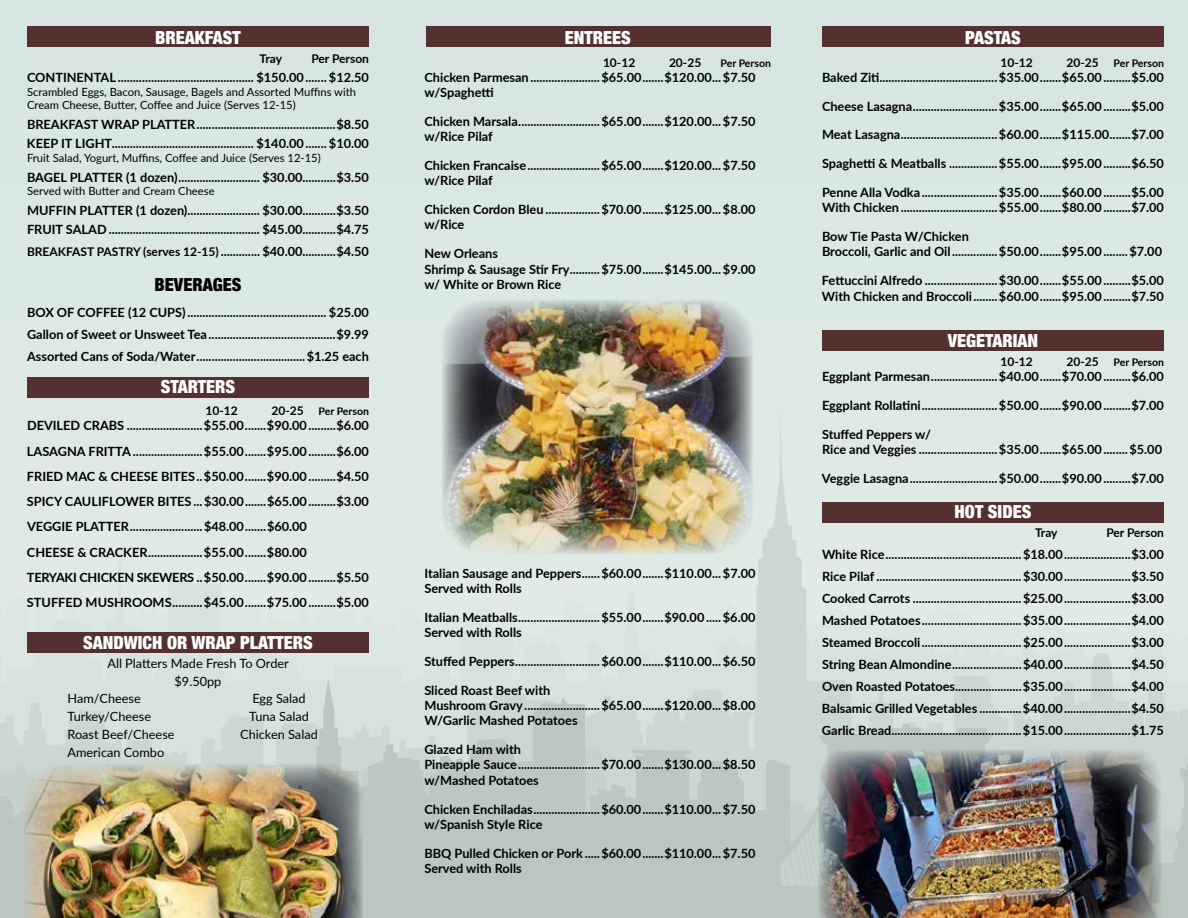
<style>
.page{position:relative;width:1188px;height:918px;background:#fff}
.page>*{position:absolute;margin:0;border:0;box-sizing:border-box;transform-origin:0 0}
.t1{font:900 condensed 18px "Helvetica Neue";color:#fff}
.t2{font:900 condensed 18px "Helvetica Neue";color:#000}
.t3{font:700 12.75px/15.3px "Lato";color:#000}
.t4{font:12.75px "Lato";color:#000}
.t5{font:700 12px "Lato";color:#000}
.t6{font:11.25px/13.5px "Lato";color:#000}
.t7{font:700 10.5px "Lato";color:#000}
.s1{font-size:12px}
</style>
<div class="page">
<div style="left:0;top:0;width:1188px;height:748px;background:#dae8e4"></div>
<svg style="left:0;top:553px;width:1188px;height:365px"></svg>
<div style="left:27px;top:27px;width:342px;height:20px;background:#54312f"></div>
<div style="left:426px;top:27px;width:345px;height:20px;background:#54312f"></div>
<div style="left:822px;top:330px;width:342px;height:21px;background:#54312f"></div>
<div style="left:822px;top:502px;width:342px;height:21px;background:#54312f"></div>
<div style="left:822px;top:27px;width:342px;height:20px;background:#54312f"></div>
<div style="left:27px;top:377px;width:342px;height:21px;background:#54312f"></div>
<div style="left:27px;top:632px;width:342px;height:20px;background:#54312f"></div>
<img style="left:818px;top:749px;width:344px;height:169px">
<img style="left:23px;top:764px;width:340px;height:154px">
<img style="left:442px;top:300px;width:312px;height:254px">
<h1 class="t1" style="left:155px;top:23px;width:87px">BREAKFAST</h1>
<p class="t5" style="left:260px;top:50px;width:24px">Tray</p>
<p class="t5" style="left:311px;top:50px;width:59px">Per Person</p>
<p class="t3" style="left:27px;top:69px;width:343px">CONTINENTAL ............................................. $150.00....... $12.50</p>
<p class="t6" style="left:27px;top:84px;width:331px">Scrambled Eggs, Bacon, Sausage, Bagels and Assorted Muffins with<br>Cream Cheese, Butter, Coffee and Juice (Serves 12-15)</p>
<p class="t3" style="left:27px;top:115px;width:343px;line-height:18.8px">BREAKFAST WRAP PLATTER..............................................$8.50<br>KEEP IT LIGHT............................................... $140.00....... $10.00</p>
<p class="t6" style="left:27px;top:150px;width:295px">Fruit Salad, Yogurt, Muffins, Coffee and Juice (Serves 12-15)</p>
<p class="t3" style="left:27px;top:169px;width:344px">BAGEL PLATTER (1 dozen)........................... $30.00...........$3.50</p>
<p class="t6" style="left:27px;top:184px;width:189px">Served with Butter and Cream Cheese</p>
<p class="t3" style="left:27px;top:201px;width:344px;line-height:18.8px">MUFFIN PLATTER (1 dozen)........................ $30.00...........$3.50<br>FRUIT SALAD .................................................. $45.00...........$4.75</p>
<p class="t3" style="left:27px;top:243px;width:343px"><span class="s1">BREAKFAST PASTRY (serves 12-15)</span> ............. $40.00...........$4.50</p>
<h1 class="t2" style="left:155px;top:270px;width:88px">BEVERAGES</h1>
<p class="t3" style="left:27px;top:301px;width:343px;line-height:22px;text-align:justify">BOX OF COFFEE (12 CUPS) .............................................. $25.00<br>Gallon of Sweet or Unsweet Tea ..........................................$9.99<br>Assorted Cans of Soda/Water....................................$1.25 each</p>
<h1 class="t1" style="left:161px;top:372px;width:76px">STARTERS</h1>
<p class="t5" style="left:206px;top:402px;width:34px">10-12</p>
<p class="t7" style="left:272px;top:403px;width:99px"><span class="s1">20-25</span> Per Person</p>
<p class="t3" style="left:27px;top:412px;width:344px;line-height:25.3px">DEVILED CRABS .........................$55.00.......$90.00.........$6.00<br>LASAGNA FRITTA .......................$55.00.......$95.00.........$6.00<br>FRIED MAC &amp; CHEESE BITES..$50.00.......$90.00.........$4.50<br>SPICY CAULIFLOWER BITES ...$30.00.......$65.00.........$3.00<br>VEGGIE PLATTER........................$48.00.......$60.00<br>CHEESE &amp; CRACKER..................$55.00.......$80.00<br>TERYAKI CHICKEN SKEWERS ..$50.00.......$90.00.........$5.50<br>STUFFED MUSHROOMS..........$45.00.......$75.00.........$5.00</p>
<h1 class="t1" style="left:83px;top:628px;width:231px">SANDWICH OR WRAP PLATTERS</h1>
<p class="t4" style="left:107px;top:654px;width:183px">All Platters Made Fresh To Order</p>
<p class="t4" style="left:175px;top:672px;width:48px">$9.50pp</p>
<p class="t4" style="left:68px;top:690px;width:75px">Ham/Cheese</p>
<p class="t4" style="left:252px;top:690px;width:55px">Egg Salad</p>
<p class="t4" style="left:68px;top:707px;width:85px">Turkey/Cheese</p>
<p class="t4" style="left:249px;top:707px;width:61px">Tuna Salad</p>
<p class="t4" style="left:68px;top:725px;width:109px">Roast Beef/Cheese</p>
<p class="t4" style="left:240px;top:725px;width:79px">Chicken Salad</p>
<p class="t4" style="left:68px;top:743px;width:98px">American Combo</p>
<h1 class="t1" style="left:565px;top:23px;width:67px">ENTREES</h1>
<p class="t5" style="left:603px;top:53px;width:34px">10-12</p>
<p class="t5" style="left:669px;top:53px;width:34px">20-25</p>
<p class="t7" style="left:721px;top:55px;width:52px">Per Person</p>
<p class="t3" style="left:424px;top:69px;width:333px">Chicken Parmesan.......................$65.00.......$120.00...$7.50 w/Spaghetti</p>
<p class="t3" style="left:424px;top:113px;width:333px">Chicken Marsala...........................$65.00.......$120.00...$7.50 w/Rice Pilaf</p>
<p class="t3" style="left:424px;top:157px;width:333px">Chicken Francaise........................$65.00.......$120.00...$7.50 w/Rice Pilaf</p>
<p class="t3" style="left:424px;top:201px;width:333px">Chicken Cordon Bleu ..................$70.00.......$125.00...$8.00 w/Rice</p>
<p class="t3" style="left:424px;top:245px;width:333px">New Orleans<br>Shrimp &amp; Sausage Stir Fry..........$75.00.......$145.00...$9.00 w/ White or Brown Rice</p>
<p class="t3" style="left:424px;top:565px;width:333px">Italian Sausage and Peppers......$60.00.......$110.00...$7.00<br>Served with Rolls</p>
<p class="t3" style="left:424px;top:609px;width:333px">Italian Meatballs...........................$55.00.......$90.00.....$6.00<br>Served with Rolls</p>
<p class="t3" style="left:424px;top:653px;width:333px">Stuffed Peppers............................$60.00.......$110.00...$6.50</p>
<p class="t3" style="left:424px;top:682px;width:333px">Sliced Roast Beef with<br>Mushroom Gravy.........................$65.00.......$120.00...$8.00<br>W/Garlic Mashed Potatoes</p>
<p class="t3" style="left:424px;top:741px;width:333px">Glazed Ham with<br>Pineapple Sauce...........................$70.00.......$130.00...$8.50 w/Mashed Potatoes</p>
<p class="t3" style="left:424px;top:801px;width:333px">Chicken Enchiladas......................$60.00.......$110.00...$7.50 w/Spanish Style Rice</p>
<p class="t3" style="left:424px;top:845px;width:333px">BBQ Pulled Chicken or Pork .....$60.00.......$110.00...$7.50<br>Served with Rolls</p>
<h1 class="t1" style="left:965px;top:23px;width:57px">PASTAS</h1>
<p class="t5" style="left:1000px;top:53px;width:34px">10-12</p>
<p class="t7" style="left:1066px;top:55px;width:99px"><span class="s1">20-25</span> Per Person</p>
<p class="t3" style="left:822px;top:69px;width:343px">Baked Ziti.......................................$35.00.......$65.00.........$5.00</p>
<p class="t3" style="left:822px;top:98px;width:343px">Cheese Lasagna............................$35.00.......$65.00.........$5.00</p>
<p class="t3" style="left:822px;top:127px;width:289px">Meat Lasagna................................$60.00.......$115.00</p>
<p class="t3" style="left:1131px;top:127px;width:34px">$7.00</p>
<p class="t3" style="left:822px;top:155px;width:343px">Spaghetti &amp; Meatballs ................$55.00.......$95.00.........$6.50</p>
<p class="t3" style="left:822px;top:184px;width:343px">Penne Alla Vodka .........................$35.00.......$60.00.........$5.00<br>With Chicken................................$55.00.......$80.00.........$7.00</p>
<p class="t3" style="left:822px;top:228px;width:342px">Bow Tie Pasta W/Chicken<br>Broccoli, Garlic and Oil...............$50.00.......$95.00........$7.00</p>
<p class="t3" style="left:822px;top:272px;width:343px">Fettuccini Alfredo ........................$30.00.......$55.00.........$5.00<br>With Chicken and Broccoli........$60.00.......$95.00.........$7.50</p>
<h1 class="t1" style="left:948px;top:326px;width:92px">VEGETARIAN</h1>
<p class="t5" style="left:1000px;top:353px;width:34px">10-12</p>
<p class="t7" style="left:1066px;top:355px;width:99px"><span class="s1">20-25</span> Per Person</p>
<p class="t3" style="left:822px;top:369px;width:343px">Eggplant Parmesan......................$40.00.......$70.00.........$6.00</p>
<p class="t3" style="left:822px;top:397px;width:343px">Eggplant Rollatini.........................$50.00.......$90.00.........$7.00</p>
<p class="t3" style="left:822px;top:426px;width:342px">Stuffed Peppers w/<br>Rice and Veggies ..........................$35.00.......$65.00........$5.00</p>
<p class="t3" style="left:822px;top:470px;width:343px">Veggie Lasagna.............................$50.00.......$90.00.........$7.00</p>
<h1 class="t1" style="left:955px;top:497px;width:78px">HOT SIDES</h1>
<p class="t5" style="left:1035px;top:524px;width:24px">Tray</p>
<p class="t5" style="left:1106px;top:524px;width:59px">Per Person</p>
<p class="t3" style="left:822px;top:543px;width:344px;line-height:22px;text-align:justify">White Rice.............................................$18.00......................$3.00<br>Rice Pilaf ................................................$30.00......................$3.50<br>Cooked Carrots ....................................$25.00......................$3.00<br>Mashed Potatoes.................................$35.00......................$4.00<br>Steamed Broccoli.................................$25.00......................$3.00<br>String Bean Almondine.......................$40.00......................$4.50<br>Oven Roasted Potatoes......................$35.00......................$4.00<br>Balsamic Grilled Vegetables ..............$40.00......................$4.50<br>Garlic Bread...........................................$15.00......................$1.75</p>
</div>
